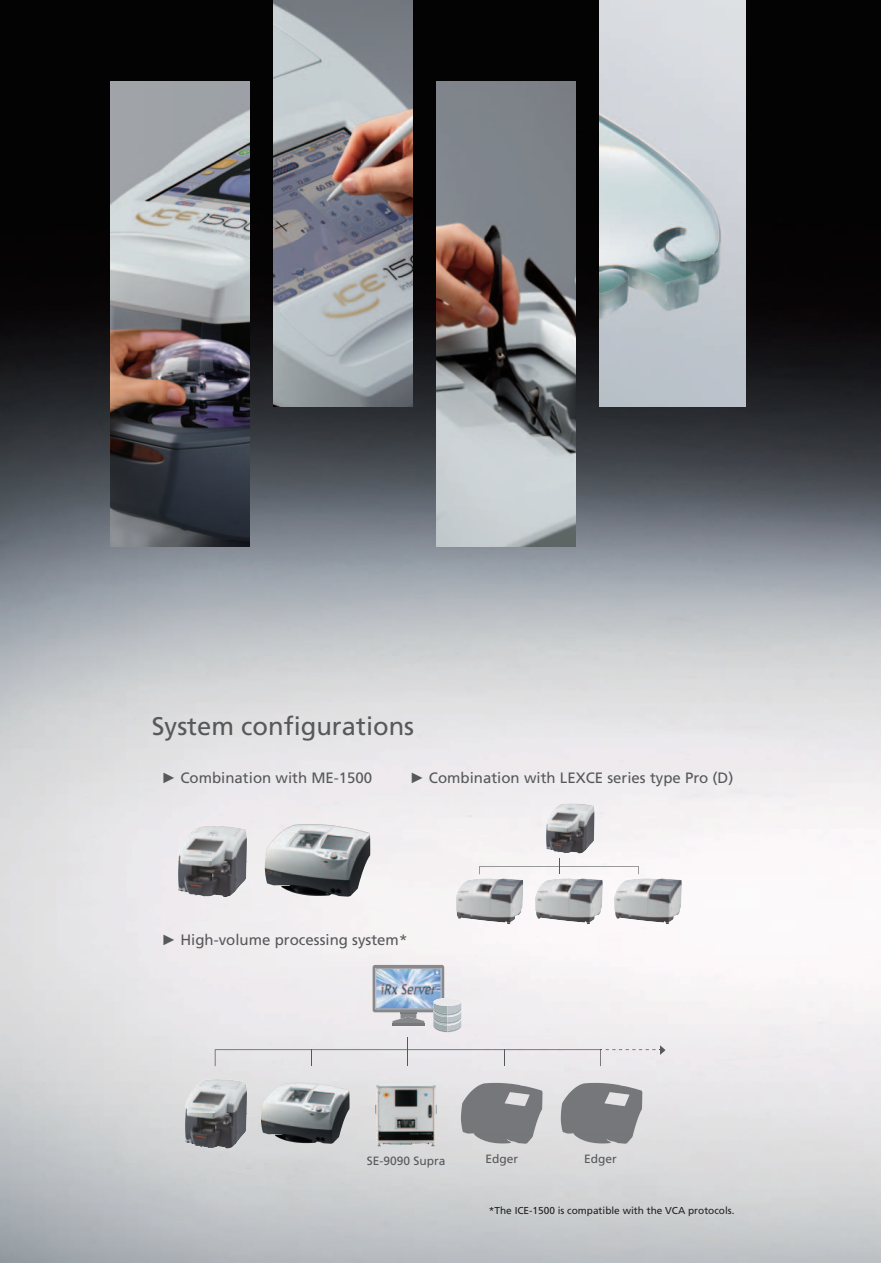
<style>
.page{position:relative;width:881px;height:1263px;background:#fff}
.page>*{position:absolute;margin:0;border:0;box-sizing:border-box;transform-origin:0 0}
.t1{font:25.5px "Frutiger";color:#57585a}
.t2{font:15px "Frutiger";color:#57585a}
.t3{font:12px "Frutiger";color:#57585a}
.t4{font:10.05px "Frutiger";color:#231f20}
.s1{font-family:"Arial"}
</style>
<div class="page">
<img style="left:0;top:0;width:880px;height:1263px">
<svg style="left:479px;top:858px;width:159px;height:16px"></svg>
<img style="left:460px;top:1083px;width:82px;height:61px">
<img style="left:560px;top:1083px;width:82px;height:61px">
<img style="left:400px;top:1013px;width:16px;height:4px">
<svg style="left:400px;top:1012px;width:16px;height:1px"></svg>
<img style="left:392px;top:1017px;width:32px;height:6px">
<img style="left:392px;top:1023px;width:32px;height:2px">
<img style="left:372px;top:965px;width:72px;height:47px">
<img style="left:375px;top:968px;width:66px;height:41px">
<img style="left:376px;top:968px;width:64px;height:41px">
<img style="left:433px;top:1024px;width:14px;height:8px">
<img style="left:433px;top:1015px;width:14px;height:9px">
<img style="left:433px;top:1006px;width:14px;height:9px">
<img style="left:447px;top:1006px;width:14px;height:26px">
<img style="left:447px;top:1008px;width:14px;height:7px">
<img style="left:433px;top:998px;width:28px;height:8px">
<img style="left:185px;top:1079px;width:62px;height:69px">
<svg style="left:215px;top:1037px;width:450px;height:29px;background:#e4e2e5"></svg>
<img style="left:178px;top:826px;width:69px;height:71px">
<img style="left:546px;top:803px;width:48px;height:50px">
<img style="left:613px;top:878px;width:68px;height:46px">
<img style="left:535px;top:878px;width:67px;height:46px">
<img style="left:455px;top:878px;width:68px;height:46px">
<img style="left:261px;top:1083px;width:88px;height:51px">
<img style="left:264px;top:824px;width:106px;height:62px">
<img style="left:375px;top:1084px;width:61px;height:62px">
<img style="left:599px;top:0;width:146px;height:406px">
<img style="left:111px;top:82px;width:139px;height:464px">
<img style="left:273px;top:0;width:139px;height:406px">
<img style="left:436px;top:82px;width:139px;height:464px">
<h1 class="t1" style="left:152px;top:711px;width:264px">System configurations</h1>
<p class="t2" style="left:161px;top:769px;width:212px"><span class="s1">►</span> Combination with ME-1500</p>
<p class="t2" style="left:409px;top:769px;width:325px"><span class="s1">►</span> Combination with LEXCE series type Pro (D)</p>
<p class="t2" style="left:161px;top:931px;width:247px"><span class="s1">►</span> High-volume processing system*</p>
<p class="t3" style="left:366px;top:1154px;width:80px">SE-9090 Supra</p>
<p class="t3" style="left:485px;top:1152px;width:34px">Edger</p>
<p class="t3" style="left:584px;top:1152px;width:34px">Edger</p>
<p class="t4" style="left:489px;top:1205px;width:247px">*The ICE-1500 is compatible with the VCA protocols.</p>
</div>
